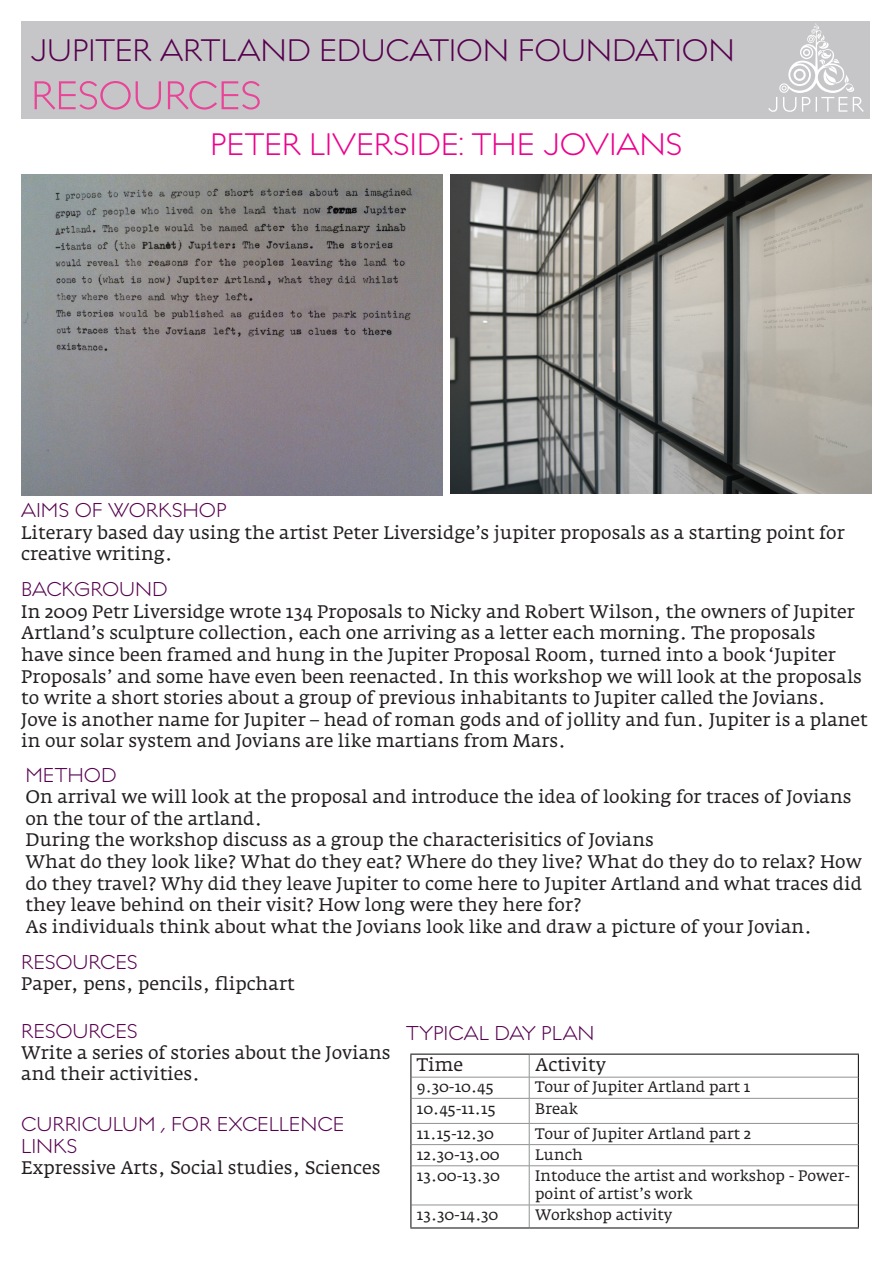
<style>
.page{position:relative;width:893px;height:1263px;background:#fff}
.page>*{position:absolute;margin:0;border:0;box-sizing:border-box;transform-origin:0 0}
.t1{font:300 54px "Regulator";letter-spacing:-.01em;color:#ea4498}
.t2{font:300 42px "Regulator";letter-spacing:-.005em;color:#56004e}
.t3{font:300 42px "Regulator";letter-spacing:-.005em;color:#ed028c}
.t4{font:300 27px/21.6px "Regulator";color:#56004e}
.t5{font:18px/21.6px "Fedra Serif A";color:#231f20}
.t6{font:15px/18px "Fedra Serif A";color:#231f20}
</style>
<div class="page">
<div style="left:21px;top:21px;width:849px;height:98px;background:#c6c6c8"></div>
<img style="left:451px;top:174px;width:421px;height:319px">
<svg style="left:768px;top:23px;width:96px;height:89px"></svg>
<img style="left:21px;top:174px;width:421px;height:321px">
<hr style="left:411px;top:1077px;width:118px;height:1px;background:#919295">
<hr style="left:529px;top:1077px;width:329px;height:1px;background:#919295">
<hr style="left:411px;top:1098px;width:118px;height:1px;background:#919295">
<hr style="left:529px;top:1098px;width:329px;height:1px;background:#919295">
<hr style="left:411px;top:1123px;width:118px;height:1px;background:#919295">
<hr style="left:529px;top:1123px;width:329px;height:1px;background:#919295">
<hr style="left:411px;top:1144px;width:118px;height:1px;background:#919295">
<hr style="left:529px;top:1144px;width:329px;height:1px;background:#919295">
<svg style="left:529px;top:1055px;width:1px;height:110px"></svg>
<hr style="left:411px;top:1165px;width:118px;height:1px;background:#919295">
<hr style="left:529px;top:1165px;width:329px;height:1px;background:#919295">
<hr style="left:529px;top:1166px;width:1px;height:39px;background:#919295">
<hr style="left:411px;top:1205px;width:118px;height:1px;background:#919295">
<hr style="left:529px;top:1205px;width:329px;height:1px;background:#919295">
<svg style="left:529px;top:1205px;width:1px;height:22px"></svg>
<hr style="left:410px;top:1053px;width:119px;height:2px;background:#231f20">
<hr style="left:529px;top:1053px;width:330px;height:2px;background:#231f20">
<svg style="left:410px;top:1055px;width:1px;height:111px"></svg>
<svg style="left:858px;top:1055px;width:1px;height:111px"></svg>
<hr style="left:410px;top:1166px;width:1px;height:39px;background:#231f20">
<hr style="left:858px;top:1166px;width:1px;height:39px;background:#231f20">
<svg style="left:410px;top:1205px;width:1px;height:22px"></svg>
<svg style="left:858px;top:1205px;width:1px;height:22px"></svg>
<hr style="left:410px;top:1227px;width:119px;height:1px;background:#231f20">
<hr style="left:529px;top:1227px;width:330px;height:1px;background:#231f20">
<p class="t2" style="left:31px;top:28px;width:706px">JUPITER ARTLAND EDUCATION FOUNDATION</p>
<p class="t1" style="left:31px;top:66px;width:232px">RESOURCES</p>
<p class="t3" style="left:210px;top:121px;width:474px">PETER LIVERSIDE: THE JOVIANS</p>
<p class="t4" style="left:21px;top:498px;width:207px">AIMS OF WORKSHOP</p>
<p class="t5" style="left:21px;top:522px;width:825px">Literary based day using the artist Peter Liversidge’s jupiter proposals as a starting point for creative writing.</p>
<p class="t4" style="left:21px;top:577px;width:148px">BACKGROUND</p>
<p class="t5" style="left:21px;top:601px;width:842px">In 2009 Petr Liversidge wrote 134 Proposals to Nicky and Robert Wilson, the owners of Jupiter Artland’s sculpture collection, each one arriving as a letter each morning. The proposals have since been framed and hung in the Jupiter Proposal Room, turned into a book ‘Jupiter Proposals’ and some have even been reenacted. In this workshop we will look at the proposals to write a short stories about a group of previous inhabitants to Jupiter called the Jovians.</p>
<p class="t5" style="left:21px;top:709px;width:848px">Jove is another name for Jupiter – head of roman gods and of jollity and fun. Jupiter is a planet in our solar system and Jovians are like martians from Mars.</p>
<p class="t4" style="left:26px;top:762px;width:93px">METHOD</p>
<p class="t5" style="left:26px;top:786px;width:827px">On arrival we will look at the proposal and introduce the idea of looking for traces of Jovians on the tour of the artland.</p>
<p class="t5" style="left:26px;top:829px;width:630px">During the workshop discuss as a group the characterisitics of Jovians</p>
<p class="t5" style="left:26px;top:851px;width:838px;text-align:justify">What do they look like? What do they eat? Where do they live? What do they do to relax? How do they travel? Why did they leave Jupiter to come here to Jupiter Artland and what traces did they leave behind on their visit? How long were they here for?</p>
<p class="t5" style="left:26px;top:916px;width:788px">As individuals think about what the Jovians look like and draw a picture of your Jovian.</p>
<p class="t4" style="left:21px;top:949px;width:118px">RESOURCES</p>
<p class="t5" style="left:21px;top:973px;width:275px">Paper, pens, pencils, flipchart</p>
<p class="t4" style="left:406px;top:1021px;width:190px">TYPICAL DAY PLAN</p>
<p class="t5" style="left:417px;top:1054px;width:48px">Time</p>
<p class="t5" style="left:535px;top:1054px;width:72px">Activity</p>
<p class="t6" style="left:417px;top:1078px;width:78px">9.30-10.45</p>
<p class="t6" style="left:535px;top:1078px;width:217px">Tour of Jupiter Artland part 1</p>
<p class="t6" style="left:417px;top:1099px;width:80px">10.45-11.15</p>
<p class="t6" style="left:535px;top:1099px;width:44px">Break</p>
<p class="t6" style="left:417px;top:1124px;width:79px">11.15-12.30</p>
<p class="t6" style="left:535px;top:1124px;width:217px">Tour of Jupiter Artland part 2</p>
<p class="t6" style="left:417px;top:1145px;width:84px">12.30-13.00</p>
<p class="t6" style="left:535px;top:1145px;width:49px">Lunch</p>
<p class="t6" style="left:417px;top:1167px;width:85px">13.00-13.30</p>
<p class="t6" style="left:535px;top:1167px;width:316px">Intoduce the artist and workshop - Power&shy;point of artist’s work</p>
<p class="t6" style="left:417px;top:1206px;width:83px">13.30-14.30</p>
<p class="t6" style="left:535px;top:1206px;width:139px">Workshop activity</p>
<p class="t4" style="left:21px;top:1018px;width:118px">RESOURCES</p>
<p class="t5" style="left:21px;top:1042px;width:371px;line-height:21px">Write a series of stories about the Jovians and their activities.</p>
<p class="t4" style="left:21px;top:1112px;width:325px">CURRICULUM , FOR EXCELLENCE<br>LINKS</p>
<p class="t5" style="left:21px;top:1157px;width:361px">Expressive Arts, Social studies, Sciences</p>
</div>
